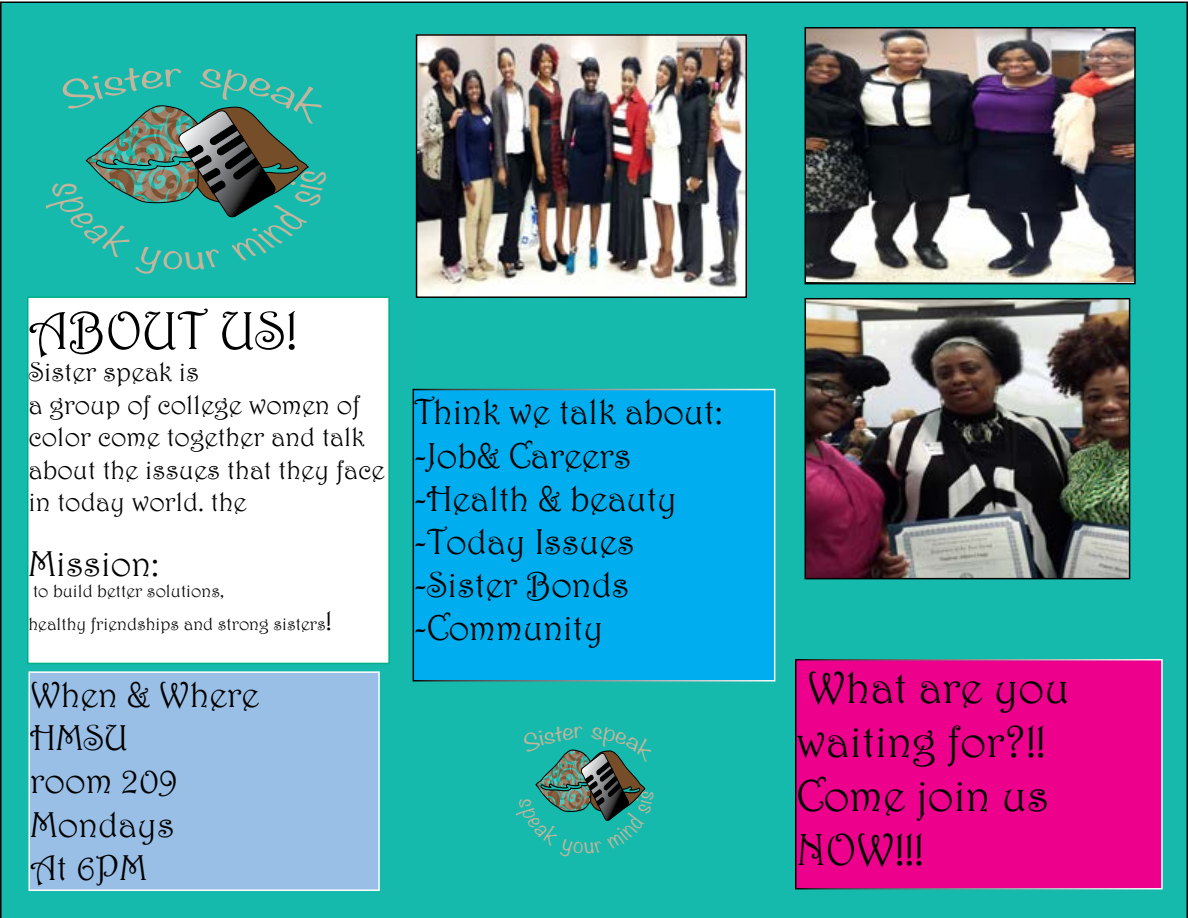
<style>
.page{position:relative;width:1188px;height:918px;background:#fff}
.page>*{position:absolute;margin:0;border:0;box-sizing:border-box;transform-origin:0 0}
.t1{font:54px "Harrington";color:#000}
.t2{font:45px/54px "Harrington";color:#000}
.t3{font:36px/43.2px "Harrington";color:#000}
.t4{font:27px/32.4px "Harrington";color:#000}
.t5{font:18px/32.4px "Harrington";color:#000}
.s1{font-size:27px}
</style>
<div class="page">
<div style="left:0;top:2px;width:1188px;height:916px;background:#16baad"></div>
<div style="left:28px;top:297px;width:361px;height:366px;background:#fff"></div>
<div style="left:27px;top:296px;width:363px;height:368px;border:2px solid #00af86"></div>
<div style="left:29px;top:672px;width:350px;height:218px;background:#99bfe6"></div>
<div style="left:28px;top:671px;width:352px;height:220px;border:2px solid #fff"></div>
<img style="left:419px;top:37px;width:325px;height:258px">
<div style="left:416px;top:34px;width:331px;height:264px;border:2px solid #000"></div>
<img style="left:808px;top:30px;width:325px;height:251px">
<div style="left:805px;top:27px;width:331px;height:257px;border:2px solid #000"></div>
<img style="left:808px;top:301px;width:319px;height:275px">
<div style="left:805px;top:298px;width:325px;height:281px;border:2px solid #000"></div>
<div style="left:413px;top:390px;width:362px;height:291px;background:#00aeef"></div>
<div style="left:796px;top:660px;width:366px;height:229px;background:#ec008c"></div>
<svg style="left:44px;top:67px;width:286px;height:209px"></svg>
<svg style="left:515px;top:725px;width:140px;height:133px"></svg>
<h1 class="t1" style="left:28px;top:298px;width:270px">ABOUT US!</h1>
<p class="t4" style="left:28px;top:356px;width:358px">Sister speak is<br>a group of college women of color come together and talk about the issues that they face in today world. the</p>
<p class="t3" style="left:28px;top:541px;width:132px">Mission:</p>
<p class="t5" style="left:28px;top:575px;width:305px">to build better solutions,<br>healthy friendships and strong sisters<span class="s1">!</span></p>
<p class="t3" style="left:30px;top:672px;width:231px">When &amp; Where<br>HMSU<br>room 209<br>Mondays<br>At 6PM</p>
<p class="t3" style="left:414px;top:390px;width:310px">Think we talk about: -Job&amp; Careers -Health &amp; beauty -Today Issues -Sister Bonds -Community</p>
<p class="t2" style="left:796px;top:660px;width:275px">What are you waiting for?!!<br>Come join us<br>NOW!!!</p>
</div>
